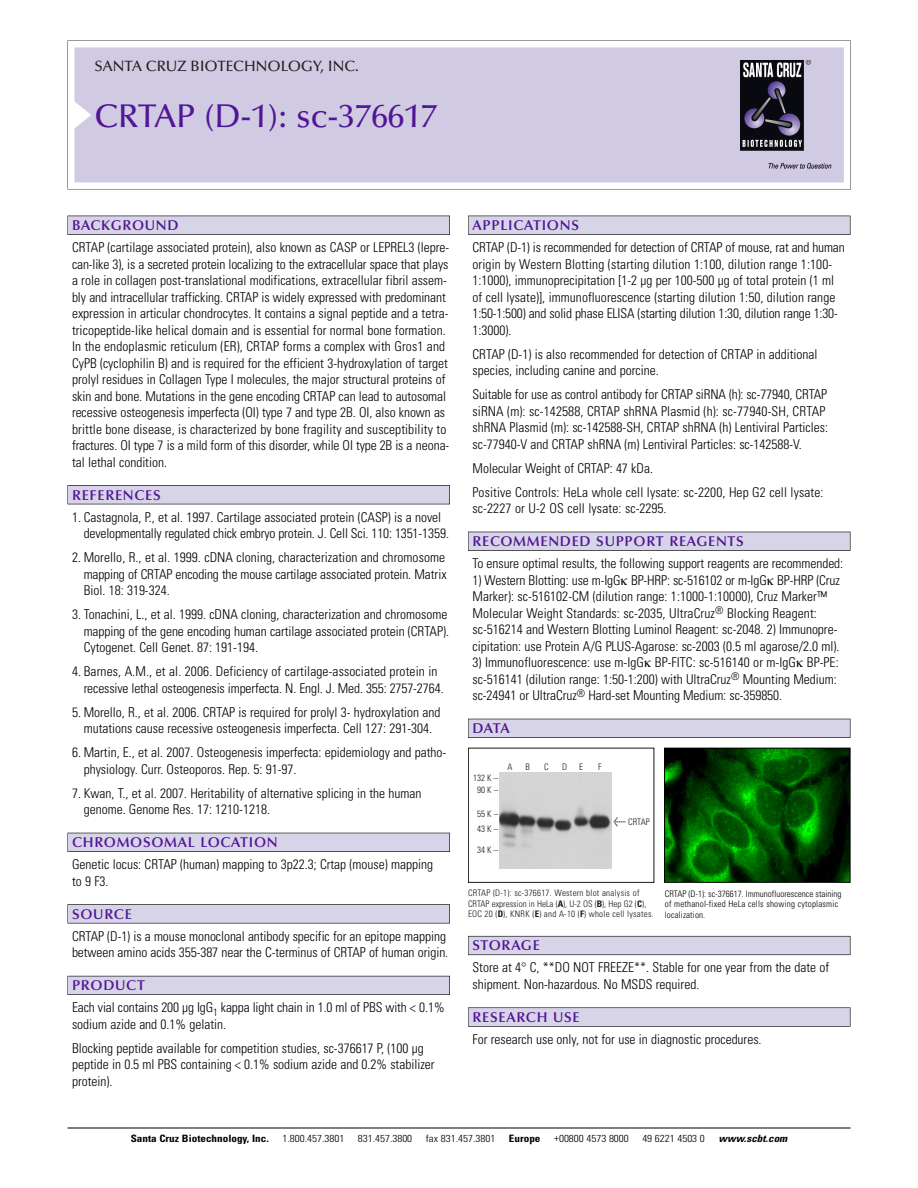
<style>
.page{position:relative;width:918px;height:1188px;background:#fff}
.page>*{position:absolute;margin:0;border:0;box-sizing:border-box;transform-origin:0 0}
.t1{font:500 33px "Optima";color:#511695}
.t2{font:500 15px "Optima";color:#231f20}
.t3{font:600 14.25px "Optima";letter-spacing:.05em;color:#511695}
.t4{font:300 condensed 13.5px/16.5px "Univers";color:#000}
.t5{font:300 condensed 10.2px "Univers";color:#000;scale:1.1 1}
.t6{font:700 condensed 10.2px "Univers";color:#000;scale:1.1 1}
.t7{font:italic 700 condensed 10.2px "Univers";color:#000;scale:1.1 1}
.t8{font:300 condensed 9px/10.5px "Univers";letter-spacing:.025em;color:#191919}
.t9{font:300 condensed 9px/10.5px "Univers";letter-spacing:.015em;color:#000}
.s1{font-family:"Meta Plus";font-weight:400;font-stretch:normal;font-size:10.5px}
.s2{font-weight:700}
</style>
<div class="page">
<svg style="left:68px;top:40px;width:783px;height:149px"></svg>
<div style="left:74px;top:47px;width:770px;height:135px;background:#d1cae3"></div>
<img style="left:741px;top:60px;width:90px;height:108px">
<div style="left:68px;top:216px;width:382px;height:19px;background:#535256"></div>
<div style="left:68px;top:216px;width:381px;height:18px;background:#d7d4e8"></div>
<div style="left:68px;top:485px;width:382px;height:19px;background:#515155"></div>
<div style="left:68px;top:486px;width:381px;height:18px;background:#d7d4e8"></div>
<div style="left:68px;top:833px;width:382px;height:19px;background:#515057"></div>
<div style="left:68px;top:833px;width:381px;height:18px;background:#d7d4e8"></div>
<div style="left:68px;top:904px;width:382px;height:19px;background:#575659"></div>
<div style="left:68px;top:905px;width:381px;height:18px;background:#d7d4e8"></div>
<div style="left:68px;top:976px;width:382px;height:19px;background:#595860"></div>
<div style="left:68px;top:976px;width:381px;height:18px;background:#d7d4e8"></div>
<div style="left:468px;top:216px;width:382px;height:19px;background:#535256"></div>
<div style="left:468px;top:216px;width:382px;height:18px;background:#d7d4e8"></div>
<div style="left:468px;top:532px;width:382px;height:19px;background:#525156"></div>
<div style="left:468px;top:532px;width:382px;height:18px;background:#d7d4e8"></div>
<div style="left:468px;top:719px;width:382px;height:19px;background:#515057"></div>
<div style="left:468px;top:719px;width:382px;height:18px;background:#d7d4e8"></div>
<div style="left:468px;top:936px;width:382px;height:19px;background:#686770"></div>
<div style="left:468px;top:937px;width:382px;height:18px;background:#d7d4e8"></div>
<svg style="left:468px;top:1007px;width:382px;height:20px"></svg>
<div style="left:468px;top:1008px;width:382px;height:18px;background:#d7d4e8"></div>
<hr style="left:68px;top:1128px;width:782px;height:1px;background:#000">
<div style="left:468px;top:748px;width:186px;height:135px;border:1px solid #191919"></div>
<img style="left:499px;top:773px;width:113px;height:95px">
<img style="left:666px;top:750px;width:182px;height:131px">
<div style="left:664px;top:748px;width:186px;height:135px;border:1px solid #000"></div>
<p class="t2" style="left:94px;top:60px;width:266px">SANTA CRUZ BIOTECHNOLOGY, INC.</p>
<p class="t1" style="left:94px;top:102px;width:344px">CRTAP (D-1): sc-376617</p>
<p class="t3" style="left:72px;top:219px;width:108px">BACKGROUND</p>
<p class="t4" style="left:72px;top:240px;width:379px">CRTAP (cartilage associated protein), also known as CASP or LEPREL3 (lepre&shy;can-like 3), is a secreted protein localizing to the extracellular space that plays a role in collagen post-translational modifications, extracellular fibril assem&shy;bly and intracellular trafficking. CRTAP is widely expressed with predominant expression in articular chondrocytes. It contains a signal peptide and a tetra&shy;tricopeptide-like helical domain and is essential for normal bone formation.<br>In the endoplasmic reticulum (ER), CRTAP forms a complex with Gros1 and CyPB (cyclophilin B) and is required for the efficient 3-hydroxylation of target prolyl residues in Collagen Type I molecules, the major structural proteins of skin and bone. Mutations in the gene encoding CRTAP can lead to autosomal recessive osteogenesis imperfecta (OI) type 7 and type 2B. OI, also known as brittle bone disease, is characterized by bone fragility and susceptibility to fractures. OI type 7 is a mild form of this disorder, while OI type 2B is a neona&shy;tal lethal condition.</p>
<p class="t3" style="left:72px;top:489px;width:90px">REFERENCES</p>
<p class="t4" style="left:84px;top:510px;width:367px;text-indent:-12px">1. Castagnola, P., et al. 1997. Cartilage associated protein (CASP) is a novel developmentally regulated chick embryo protein. J. Cell Sci. 110: 1351-1359.</p>
<p class="t4" style="left:84px;top:550px;width:364px;text-align:justify;text-indent:-12px">2. Morello, R., et al. 1999. cDNA cloning, characterization and chromosome mapping of CRTAP encoding the mouse cartilage associated protein. Matrix Biol. 18: 319-324.</p>
<p class="t4" style="left:84px;top:607px;width:367px;text-indent:-12px">3. Tonachini, L., et al. 1999. cDNA cloning, characterization and chromosome mapping of the gene encoding human cartilage associated protein (CRTAP).<br>Cytogenet. Cell Genet. 87: 191-194.</p>
<p class="t4" style="left:84px;top:664px;width:362px;text-indent:-12px">4. Barnes, A.M., et al. 2006. Deficiency of cartilage-associated protein in recessive lethal osteogenesis imperfecta. N. Engl. J. Med. 355: 2757-2764.</p>
<p class="t4" style="left:72px;top:705px;width:370px;text-align:center">5. Morello, R., et al. 2006. CRTAP is required for prolyl 3- hydroxylation and mutations cause recessive osteogenesis imperfecta. Cell 127: 291-304.</p>
<p class="t4" style="left:84px;top:745px;width:364px;text-indent:-12px">6. Martin, E., et al. 2007. Osteogenesis imperfecta: epidemiology and patho&shy;physiology. Curr. Osteoporos. Rep. 5: 91-97.</p>
<p class="t4" style="left:84px;top:786px;width:339px;text-indent:-12px">7. Kwan, T., et al. 2007. Heritability of alternative splicing in the human genome. Genome Res. 17: 1210-1218.</p>
<p class="t3" style="left:72px;top:836px;width:207px">CHROMOSOMAL LOCATION</p>
<p class="t4" style="left:72px;top:858px;width:363px">Genetic locus: CRTAP (human) mapping to 3p22.3; Crtap (mouse) mapping to 9 F3.</p>
<p class="t3" style="left:72px;top:908px;width:61px">SOURCE</p>
<p class="t4" style="left:72px;top:929px;width:378px">CRTAP (D-1) is a mouse monoclonal antibody specific for an epitope mapping between amino acids 355-387 near the C-terminus of CRTAP of human origin.</p>
<p class="t3" style="left:72px;top:979px;width:74px">PRODUCT</p>
<p class="t4" style="left:72px;top:1001px;width:374px">Each vial contains 200 µg IgG<sub>1</sub> kappa light chain in 1.0 ml of PBS with &lt; 0.1% sodium azide and 0.1% gelatin.</p>
<p class="t4" style="left:72px;top:1041px;width:364px">Blocking peptide available for competition studies, sc-376617 P, (100 µg peptide in 0.5 ml PBS containing &lt; 0.1% sodium azide and 0.2% stabilizer protein).</p>
<p class="t3" style="left:473px;top:219px;width:108px">APPLICATIONS</p>
<p class="t4" style="left:473px;top:240px;width:374px">CRTAP (D-1) is recommended for detection of CRTAP of mouse, rat and human origin by Western Blotting (starting dilution 1:100, dilution range 1:100- 1:1000), immunoprecipitation [1-2 µg per 100-500 µg of total protein (1 ml of cell lysate)], immunofluorescence (starting dilution 1:50, dilution range 1:50-1:500) and solid phase ELISA (starting dilution 1:30, dilution range 1:30- 1:3000).</p>
<p class="t4" style="left:473px;top:347px;width:346px">CRTAP (D-1) is also recommended for detection of CRTAP in additional species, including canine and porcine.</p>
<p class="t4" style="left:473px;top:387px;width:357px">Suitable for use as control antibody for CRTAP siRNA (h): sc-77940, CRTAP siRNA (m): sc-142588, CRTAP shRNA Plasmid (h): sc-77940-SH, CRTAP shRNA Plasmid (m): sc-142588-SH, CRTAP shRNA (h) Lentiviral Particles: sc-77940-V and CRTAP shRNA (m) Lentiviral Particles: sc-142588-V.</p>
<p class="t4" style="left:473px;top:461px;width:182px">Molecular Weight of CRTAP: 47 kDa.</p>
<p class="t4" style="left:473px;top:485px;width:352px">Positive Controls: HeLa whole cell lysate: sc-2200, Hep G2 cell lysate: sc-2227 or U-2 OS cell lysate: sc-2295.</p>
<p class="t3" style="left:473px;top:535px;width:273px">RECOMMENDED SUPPORT REAGENTS</p>
<p class="t4" style="left:473px;top:556px;width:372px">To ensure optimal results, the following support reagents are recommended:</p>
<p class="t4" style="left:473px;top:573px;width:369px">1) Western Blotting: use m-IgG BP-HRP: sc-516102 or m-IgG BP-HRP (Cruz Marker): sc-516102-CM (dilution range: 1:1000-1:10000), Cruz Marker™ Molecular Weight Standards: sc-2035, UltraCruz<sup>®</sup> Blocking Reagent: sc-516214 and Western Blotting Luminol Reagent: sc-2048. 2) Immunopre&shy;cipitation: use Protein A/G PLUS-Agarose: sc-2003 (0.5 ml agarose/2.0 ml).</p>
<p class="t4" style="left:473px;top:655px;width:368px">3) Immunofluorescence: use m-IgG BP-FITC: sc-516140 or m-IgG BP-PE: sc-516141 (dilution range: 1:50-1:200) with UltraCruz<sup>®</sup> Mounting Medium: sc-24941 or UltraCruz<sup>®</sup> Hard-set Mounting Medium: sc-359850.</p>
<p class="t3" style="left:473px;top:722px;width:39px">DATA</p>
<p class="t8" style="left:473px;top:773px;width:26px;line-height:12px;text-align:center">132 K –<br>90K–</p>
<p class="t8" style="left:477px;top:807px;width:22px;line-height:15.3px">55K–<br>43K–</p>
<p class="t8" style="left:477px;top:846px;width:22px">34K–</p>
<p class="t8" style="left:507px;top:762px;width:7px">A</p>
<p class="t8" style="left:525px;top:762px;width:6px">B</p>
<p class="t8" style="left:544px;top:762px;width:6px">C</p>
<p class="t8" style="left:562px;top:762px;width:7px">D</p>
<p class="t8" style="left:579px;top:762px;width:5px">E</p>
<p class="t8" style="left:598px;top:762px;width:5px">F</p>
<p class="t8" style="left:614px;top:817px;width:38px"><span class="s1">&lt;</span> CRTAP</p>
<p class="t8" style="left:468px;top:889px;width:187px">CRTAP (D-1): sc-376617. Western blot analysis of<br>CRTAP expression in HeLa (<span class="s2">A</span>), U-2 OS (<span class="s2">B</span>), Hep G2 (<span class="s2">C</span>),<br>EOC 20 (<span class="s2">D</span>), KNRK (<span class="s2">E</span>) and A-10 (<span class="s2">F</span>) whole cell lysates.</p>
<p class="t9" style="left:665px;top:889px;width:178px">CRTAP (D-1): sc-376617. Immunofluorescence staining of methanol-fixed HeLa cells showing cytoplasmic localization.</p>
<p class="t3" style="left:473px;top:940px;width:69px">STORAGE</p>
<p class="t4" style="left:473px;top:961px;width:358px">Store at 4° C, **DO NOT FREEZE**. Stable for one year from the date of shipment. Non-hazardous. No MSDS required.</p>
<p class="t3" style="left:473px;top:1011px;width:109px">RESEARCH USE</p>
<p class="t4" style="left:473px;top:1032px;width:291px">For research use only, not for use in diagnostic procedures.</p>
<p class="t6" style="left:131px;top:1135px;width:127px">Santa Cruz Biotechnology, Inc.</p>
<p class="t5" style="left:282px;top:1135px;width:58px">1.800.457.3801</p>
<p class="t5" style="left:358px;top:1135px;width:51px">831.457.3800</p>
<p class="t5" style="left:426px;top:1135px;width:65px">fax 831.457.3801</p>
<p class="t6" style="left:509px;top:1135px;width:30px">Europe</p>
<p class="t5" style="left:554px;top:1135px;width:69px">+00800 4573 8000</p>
<p class="t5" style="left:642px;top:1135px;width:58px">49 6221 4503 0</p>
<p class="t7" style="left:719px;top:1135px;width:66px">www.scbt.com</p>
</div>
